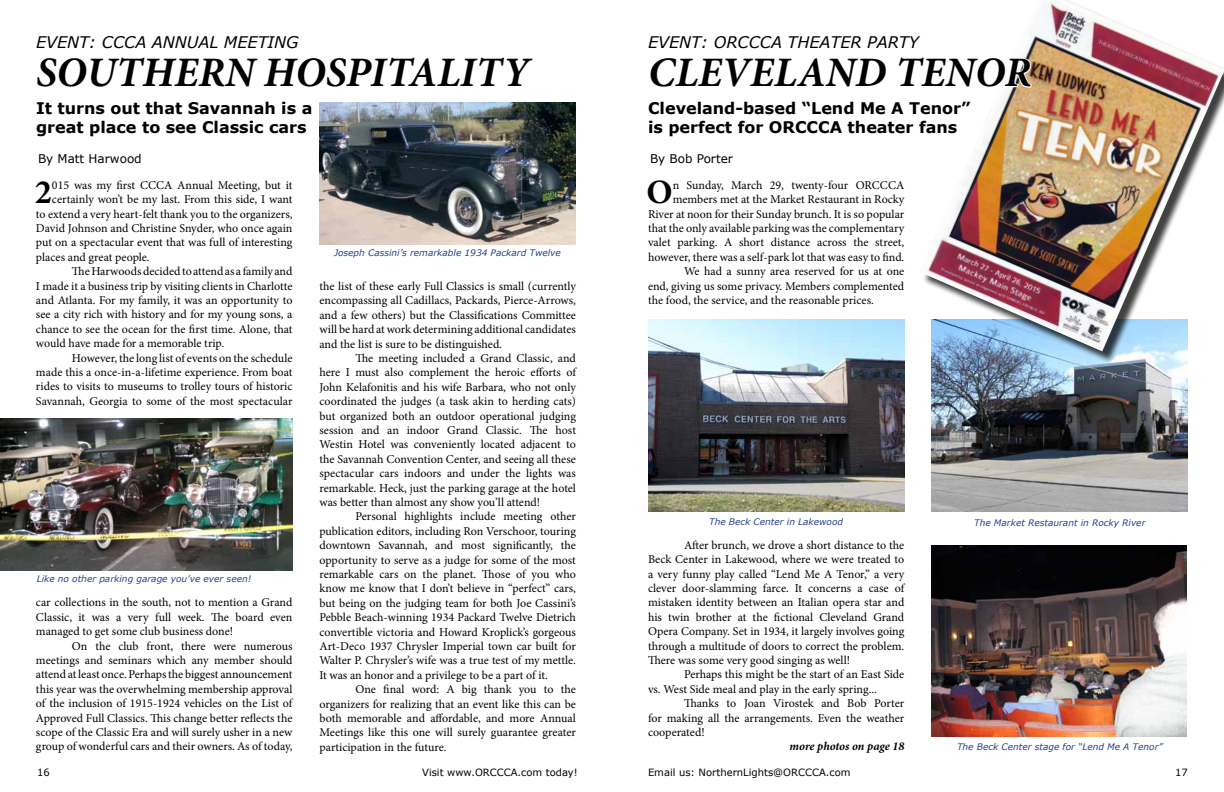
<style>
.page{position:relative;width:1224px;height:792px;background:#fff}
.page>*{position:absolute;margin:0;border:0;box-sizing:border-box;transform-origin:0 0}
.t1{font:italic 700 42px "Minion Pro";color:#000}
.t2{font:700 34.2px "Minion Pro";color:#000}
.t3{font:700 16px/19.2px "Verdana";color:#000}
.t4{font:italic 16px "Verdana";color:#000}
.t5{font:12px/14.4px "Minion Pro";letter-spacing:-.005em;color:#000;text-align:justify}
.t6{font:12px "Verdana";color:#000}
.t7{font:italic 700 12px "Minion Pro";letter-spacing:-.005em;color:#000}
.t8{font:10px "Verdana";color:#000}
.t9{font:italic 9px "Verdana";color:#25408f}
</style>
<div class="page">
<img style="left:932px;top:363px;width:256px;height:149px">
<div style="left:922px;top:0;width:302px;height:363px;background:#000;opacity:.75"></div>
<img style="left:921px;top:0;width:303px;height:351px">
<img style="left:648px;top:320px;width:256px;height:192px">
<img style="left:320px;top:102px;width:255px;height:143px">
<img style="left:0;top:419px;width:292px;height:151px">
<svg style="left:1002px;top:57px;width:31px;height:32px"></svg>
<img style="left:932px;top:545px;width:255px;height:191px">
<h3 class="t4" style="left:36px;top:31px;width:264px">EVENT: CCCA ANNUAL MEETING</h3>
<h1 class="t1" style="left:36px;top:43px;width:495px">SOUTHERN HOSPITALITY</h1>
<h3 class="t3" style="left:36px;top:98px;width:278px">It turns out that Savannah is a great place to see Classic cars</h3>
<p class="t6" style="left:38px;top:150px;width:105px">By Matt Harwood</p>
<h2 class="t2" style="left:35px;top:168px;width:19px">2</h2>
<p class="t5" style="left:52px;top:178px;width:242px">015 was my first CCCA Annual Meeting, but it</p>
<p class="t5" style="left:52px;top:192px;width:242px">certainly won’t be my last. From this side, I want</p>
<p class="t5" style="left:36px;top:207px;width:258px">to extend a very heart-felt thank you to the organizers,</p>
<p class="t5" style="left:36px;top:221px;width:258px">David Johnson and Christine Snyder, who once again</p>
<p class="t5" style="left:36px;top:235px;width:258px">put on a spectacular event that was full of interesting</p>
<p class="t5" style="left:36px;top:250px;width:115px">places and great people.</p>
<p class="t5" style="left:72px;top:264px;width:222px">The Harwoods decided to attend as a family and</p>
<p class="t5" style="left:36px;top:279px;width:258px">I made it a business trip by visiting clients in Charlotte</p>
<p class="t5" style="left:36px;top:293px;width:258px">and Atlanta. For my family, it was an opportunity to</p>
<p class="t5" style="left:36px;top:307px;width:258px">see a city rich with history and for my young sons, a</p>
<p class="t5" style="left:36px;top:322px;width:258px">chance to see the ocean for the first time. Alone, that</p>
<p class="t5" style="left:36px;top:336px;width:190px">would have made for a memorable trip.</p>
<p class="t5" style="left:72px;top:351px;width:222px">However, the long list of events on the schedule</p>
<p class="t5" style="left:36px;top:365px;width:258px">made this a once-in-a-lifetime experience. From boat</p>
<p class="t5" style="left:36px;top:379px;width:258px">rides to visits to museums to trolley tours of historic</p>
<p class="t5" style="left:36px;top:394px;width:258px">Savannah, Georgia to some of the most spectacular</p>
<p class="t9" style="left:37px;top:572px;width:216px">Like no other parking garage you’ve ever seen!</p>
<p class="t5" style="left:36px;top:595px;width:258px">car collections in the south, not to mention a Grand Classic, it was a very full week. The board even managed to get some club business done!</p>
<p class="t5" style="left:36px;top:639px;width:258px;text-indent:36px">On the club front, there were numerous meetings and seminars which any member should attend at least once. Perhaps the biggest announcement this year was the overwhelming membership approval of the inclusion of 1915-1924 vehicles on the List of Approved Full Classics. This change better reflects the scope of the Classic Era and will surely usher in a new group of wonderful cars and their owners. As of today,</p>
<p class="t9" style="left:334px;top:247px;width:228px">Joseph Cassini’s remarkable 1934 Packard Twelve</p>
<p class="t5" style="left:319px;top:279px;width:258px">the list of these early Full Classics is small (currently encompassing all Cadillacs, Packards, Pierce-Arrows, and a few others) but the Classifications Committee will be hard at work determining additional candidates and the list is sure to be distinguished.</p>
<p class="t5" style="left:319px;top:351px;width:258px;text-indent:36px">The meeting included a Grand Classic, and here I must also complement the heroic efforts of John Kelafonitis and his wife Barbara, who not only coordinated the judges (a task akin to herding cats) but organized both an outdoor operational judging session and an indoor Grand Classic. The host Westin Hotel was conveniently located adjacent to the Savannah Convention Center, and seeing all these spectacular cars indoors and under the lights was remarkable. Heck, just the parking garage at the hotel was better than almost any show you’ll attend!</p>
<p class="t5" style="left:319px;top:509px;width:258px;text-indent:36px">Personal highlights include meeting other publication editors, including Ron Verschoor, touring downtown Savannah, and most significantly, the opportunity to serve as a judge for some of the most remarkable cars on the planet. Those of you who know me know that I don’t believe in “perfect” cars, but being on the judging team for both Joe Cassini’s Pebble Beach-winning 1934 Packard Twelve Dietrich convertible victoria and Howard Kroplick’s gorgeous Art-Deco 1937 Chrysler Imperial town car built for Walter P. Chrysler’s wife was a true test of my mettle.<br>It was an honor and a privilege to be a part of it.</p>
<p class="t5" style="left:319px;top:682px;width:258px;text-indent:36px">One final word: A big thank you to the organizers for realizing that an event like this can be both memorable and affordable, and more Annual Meetings like this one will surely guarantee greater participation in the future.</p>
<h3 class="t4" style="left:648px;top:31px;width:272px">EVENT: ORCCCA THEATER PARTY</h3>
<h1 class="t1" style="left:648px;top:43px;width:385px">CLEVELAND TENOR</h1>
<h3 class="t3" style="left:648px;top:98px;width:324px">Cleveland-based “Lend Me A Tenor” is perfect for ORCCCA theater fans</h3>
<p class="t6" style="left:650px;top:150px;width:85px">By Bob Porter</p>
<h2 class="t2" style="left:647px;top:168px;width:28px">O</h2>
<p class="t5" style="left:673px;top:178px;width:233px">n Sunday, March 29, twenty-four ORCCCA</p>
<p class="t5" style="left:673px;top:192px;width:233px">members met at the Market Restaurant in Rocky</p>
<p class="t5" style="left:648px;top:207px;width:258px">River at noon for their Sunday brunch. It is so popular</p>
<p class="t5" style="left:648px;top:221px;width:258px">that the only available parking was the complementary</p>
<p class="t5" style="left:648px;top:235px;width:258px">valet parking. A short distance across the street,</p>
<p class="t5" style="left:648px;top:250px;width:258px">however, there was a self-park lot that was easy to find.</p>
<p class="t5" style="left:684px;top:264px;width:222px">We had a sunny area reserved for us at one</p>
<p class="t5" style="left:648px;top:279px;width:258px">end, giving us some privacy. Members complemented</p>
<p class="t5" style="left:648px;top:293px;width:227px">the food, the service, and the reasonable prices.</p>
<p class="t9" style="left:709px;top:515px;width:136px">The Beck Center in Lakewood</p>
<p class="t9" style="left:974px;top:516px;width:173px">The Market Restaurant in Rocky River</p>
<p class="t5" style="left:648px;top:538px;width:258px;text-indent:36px">After brunch, we drove a short distance to the Beck Center in Lakewood, where we were treated to a very funny play called “Lend Me A Tenor,” a very clever door-slamming farce. It concerns a case of mistaken identity between an Italian opera star and his twin brother at the fictional Cleveland Grand Opera Company. Set in 1934, it largely involves going through a multitude of doors to correct the problem.<br>There was some very good singing as well!</p>
<p class="t5" style="left:648px;top:667px;width:258px;text-indent:36px">Perhaps this might be the start of an East Side vs. West Side meal and play in the early spring...</p>
<p class="t5" style="left:648px;top:696px;width:258px;text-indent:36px">Thanks to Joan Virostek and Bob Porter for making all the arrangements. Even the weather cooperated!</p>
<p class="t7" style="left:790px;top:738px;width:116px">more photos on page 18</p>
<p class="t9" style="left:957px;top:741px;width:207px">The Beck Center stage for “Lend Me A Tenor”</p>
<p class="t8" style="left:37px;top:765px;width:14px">16</p>
<p class="t8" style="left:422px;top:765px;width:157px">Visit www.ORCCCA.com today!</p>
<p class="t8" style="left:648px;top:765px;width:204px">Email us: NorthernLights@ORCCCA.com</p>
<p class="t8" style="left:1175px;top:765px;width:14px">17</p>
</div>
